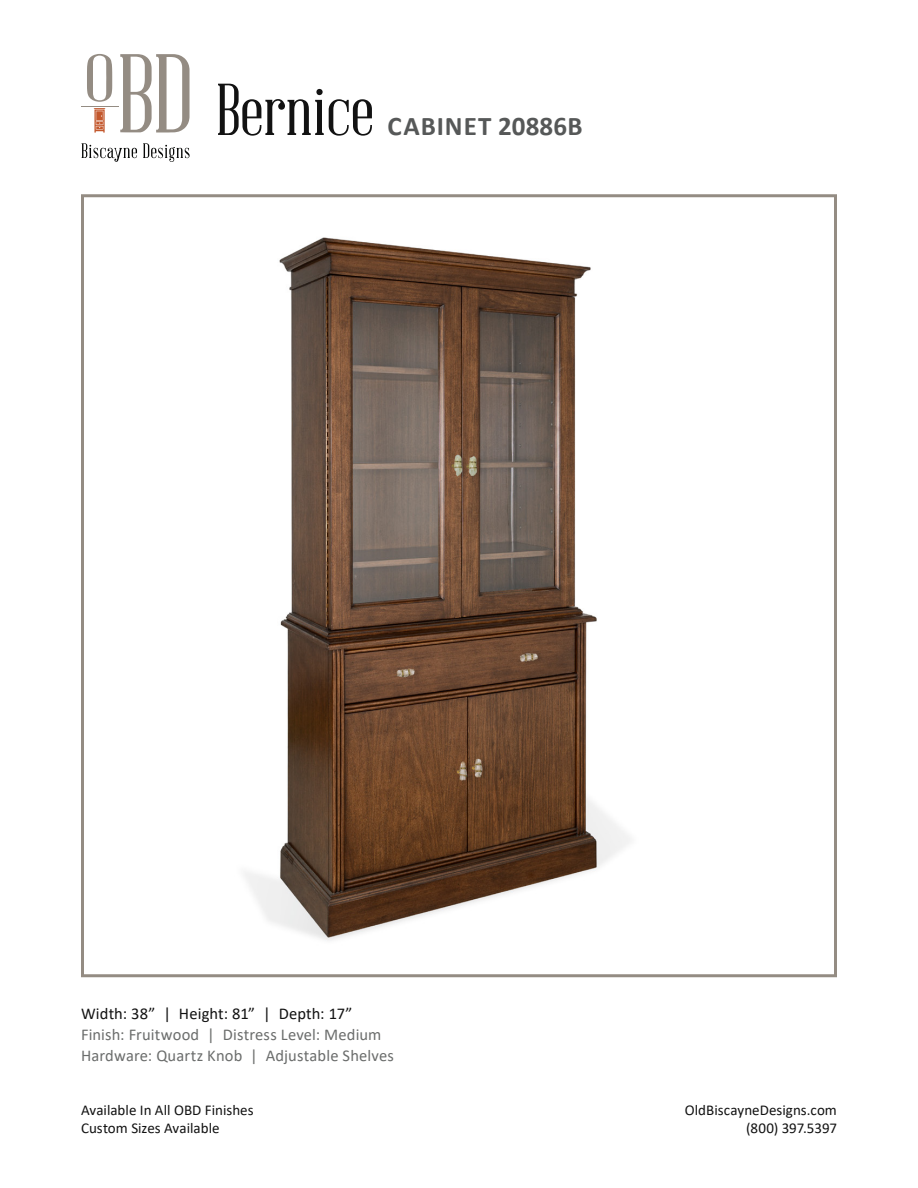
<style>
.page{position:relative;width:918px;height:1188px;background:#fff}
.page>*{position:absolute;margin:0;border:0;box-sizing:border-box;transform-origin:0 0}
.t1{font:72px "Abraham Lincoln";color:#121212}
.t2{font:700 27px "Calibri";letter-spacing:.035em;color:#565858}
.t3{font:16.5px "Calibri";letter-spacing:.01em;color:#6b6d6c}
.t4{font:16.5px "Calibri";letter-spacing:.01em;color:#121212}
.t5{font:15px "Calibri";color:#121212}
</style>
<div class="page">
<svg style="left:82px;top:143px;width:55px;height:19px"></svg>
<svg style="left:143px;top:143px;width:47px;height:19px"></svg>
<svg style="left:120px;top:54px;width:70px;height:78px"></svg>
<svg style="left:87px;top:54px;width:25px;height:48px"></svg>
<hr style="left:81px;top:106px;width:37px;height:1px;background:#948c83">
<svg style="left:94px;top:108px;width:12px;height:25px"></svg>
<img style="left:245px;top:237px;width:385px;height:704px">
<div style="left:81px;top:194px;width:756px;height:783px;border:3px solid #948c83"></div>
<p class="t1" style="left:216px;top:72px;width:159px">Bernice</p>
<p class="t2" style="left:388px;top:107px;width:197px">CABINET 20886B</p>
<p class="t4" style="left:81px;top:1002px;width:273px">Width: 38” | Height: 81” | Depth: 17”</p>
<p class="t3" style="left:81px;top:1023px;width:302px">Finish: Fruitwood | Distress Level: Medium</p>
<p class="t3" style="left:81px;top:1044px;width:314px">Hardware: Quartz Knob | Adjustable Shelves</p>
<p class="t5" style="left:81px;top:1100px;width:174px">Available In All OBD Finishes</p>
<p class="t5" style="left:685px;top:1100px;width:154px">OldBiscayneDesigns.com</p>
<p class="t5" style="left:81px;top:1118px;width:140px">Custom Sizes Available</p>
<p class="t5" style="left:746px;top:1118px;width:92px">(800) 397.5397</p>
</div>
